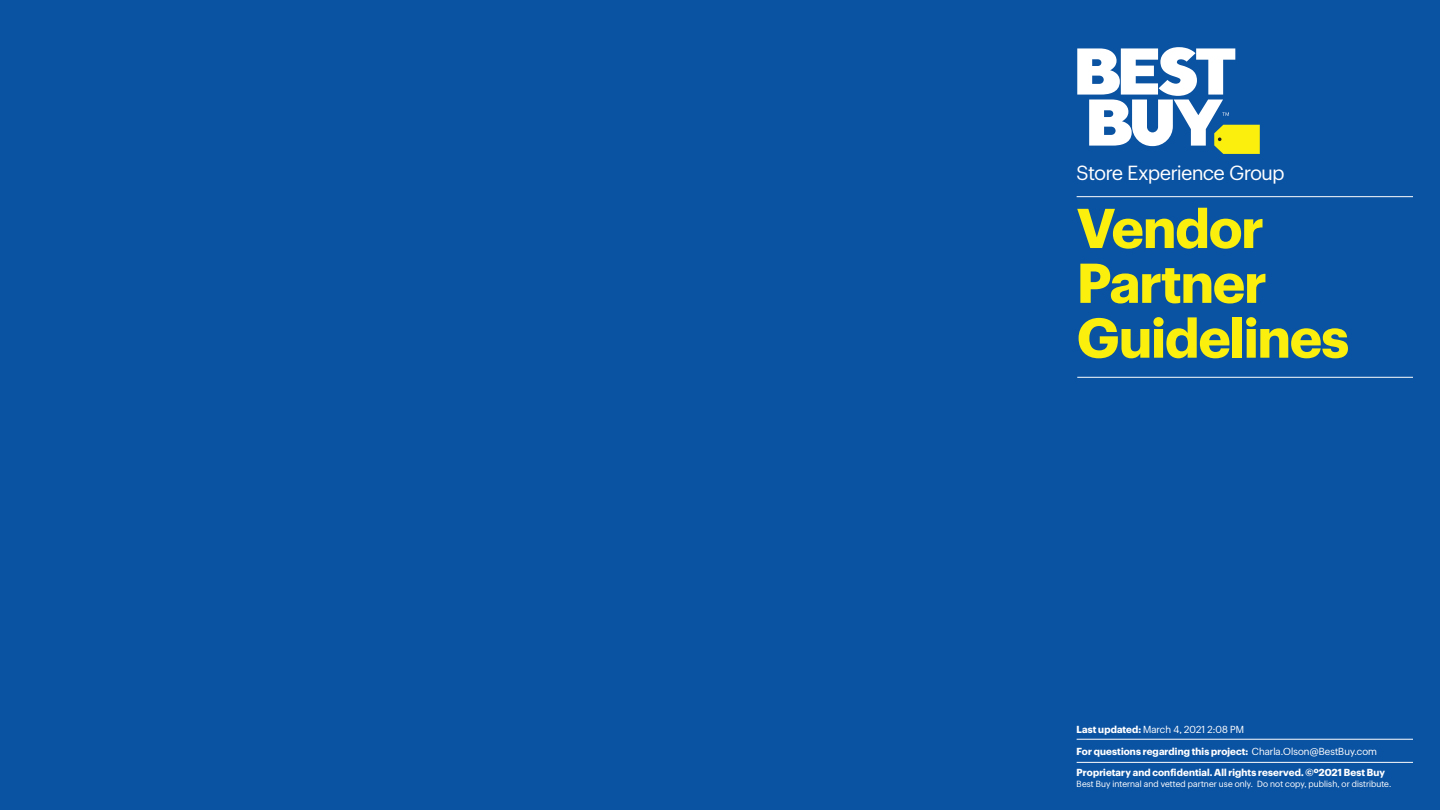
<style>
.page{position:relative;width:1440px;height:810px;background:#0a52a2}
.page>*{position:absolute;margin:0;border:0;box-sizing:border-box;transform-origin:0 0}
.t1{font:700 54.88px/54.9px "Human BBY 75";letter-spacing:-.005em;color:#faef0d}
.t2{font:20px "Human BBY 55";letter-spacing:-.01em;color:#fff}
.t3{font:700 10px "Human BBY 75";letter-spacing:.015em;color:#fff}
.t4{font:10px "Human BBY 55";letter-spacing:.01em;color:#fff}
.t5{font:8.75px "Human BBY 55";letter-spacing:.015em;color:#fff}
.s1{font-family:"Human BBY 75";font-weight:700}
.s2{font-family:"Human BBY 55";font-weight:400}
</style>
<div class="page">
<hr style="left:1077px;top:196px;width:336px;height:1px;background:#fff">
<hr style="left:1077px;top:377px;width:336px;height:1px;background:#fff">
<hr style="left:1077px;top:762px;width:336px;height:1px;background:#fff">
<hr style="left:1077px;top:739px;width:336px;height:1px;background:#fff">
<svg style="left:1077px;top:47px;width:183px;height:107px"></svg>
<h2 class="t2" style="left:1077px;top:158px;width:209px">Store Experience Group</h2>
<h1 class="t1" style="left:1077px;top:196px;width:273px">Vendor<br>Partner<br>Guidelines</h1>
<p class="t4" style="left:1077px;top:722px;width:169px"><span class="s1">Last updated:</span> March 4, 2021 2:08 PM</p>
<p class="t3" style="left:1077px;top:743px;width:302px">For questions regarding this project: <span class="s2">Charla.Olson@BestBuy.com</span></p>
<p class="t3" style="left:1077px;top:765px;width:310px">Proprietary and confidential. All rights reserved. ©º2021 Best Buy</p>
<p class="t5" style="left:1077px;top:777px;width:316px">Best Buy internal and vetted partner use only. Do not copy, publish, or distribute.</p>
</div>
